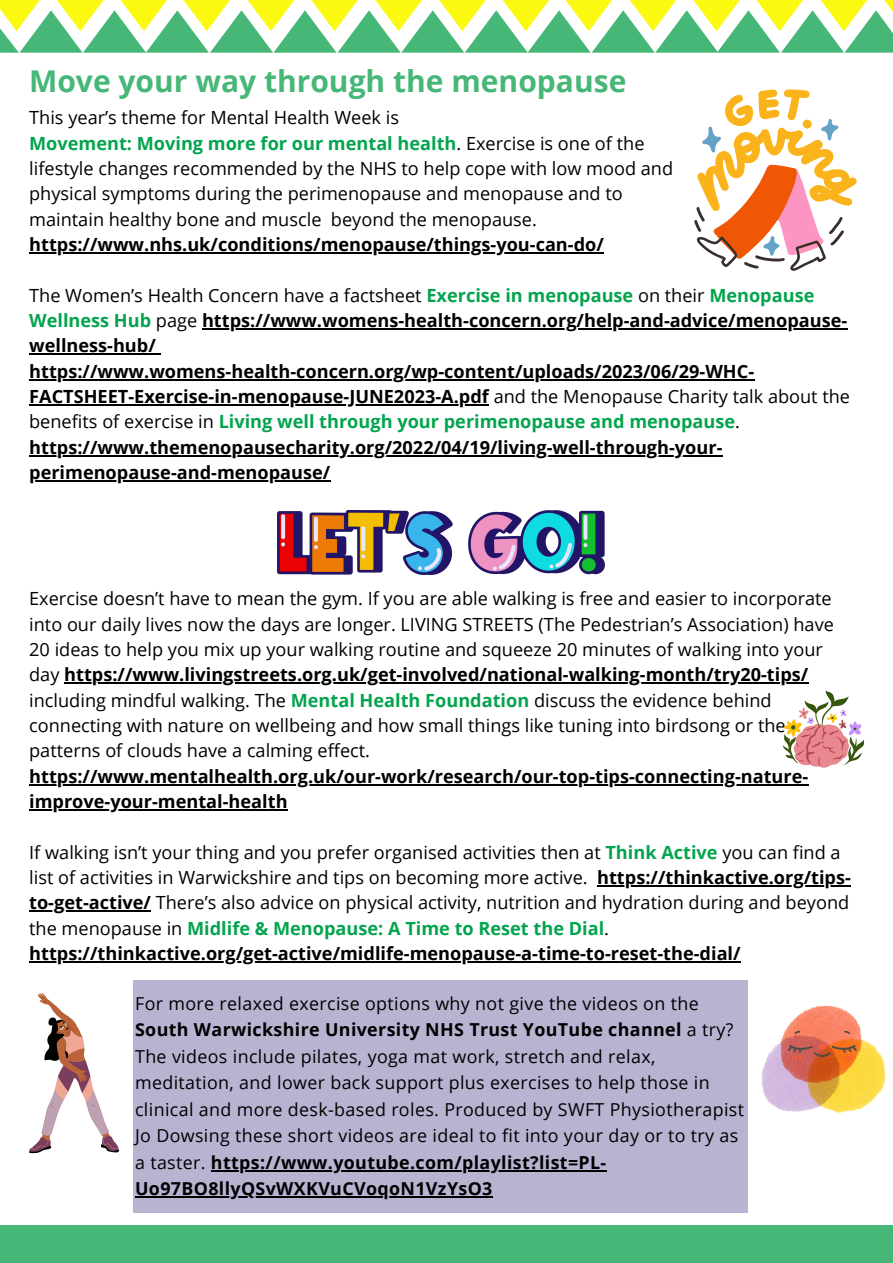
<style>
.page{position:relative;width:893px;height:1263px;background:#fff}
.page>*{position:absolute;margin:0;border:0;box-sizing:border-box;transform-origin:0 0}
.t1{font:700 30px "Open Sans";color:#47b778}
.t2{font:18.15px/25.3px "Open Sans";color:#000}
.t3{font:700 18.15px/25.3px "Open Sans";color:#000}
.t4{font:17.85px/26.4px "Open Sans";letter-spacing:.02em;color:#000}
.s1{font-weight:700;color:#03a44d}
.s2{font-weight:400}
.s3{color:#03a44d}
.s4{font-weight:700}
</style>
<div class="page">
<svg style="left:0;top:0;width:893px;height:53px"></svg>
<div style="left:0;top:1225px;width:893px;height:38px;background:#47b778"></div>
<hr style="left:29px;top:252px;width:575px;height:2px;background:#000">
<hr style="left:202px;top:328px;width:645px;height:2px;background:#000">
<hr style="left:29px;top:353px;width:127px;height:2px;background:#000">
<hr style="left:29px;top:379px;width:725px;height:1px;background:#000">
<hr style="left:29px;top:404px;width:460px;height:2px;background:#000">
<hr style="left:29px;top:455px;width:693px;height:1px;background:#000">
<hr style="left:29px;top:480px;width:301px;height:2px;background:#000">
<hr style="left:64px;top:682px;width:744px;height:2px;background:#000">
<hr style="left:29px;top:784px;width:779px;height:1px;background:#000">
<hr style="left:29px;top:809px;width:259px;height:2px;background:#000">
<hr style="left:597px;top:885px;width:254px;height:2px;background:#000">
<hr style="left:29px;top:910px;width:122px;height:2px;background:#000">
<hr style="left:29px;top:961px;width:711px;height:2px;background:#000">
<svg style="left:694px;top:89px;width:163px;height:182px"></svg>
<svg style="left:783px;top:691px;width:81px;height:77px"></svg>
<img style="left:761px;top:1006px;width:125px;height:106px">
<div style="left:133px;top:980px;width:614px;height:232px;background:#b8b3d1"></div>
<hr style="left:211px;top:1170px;width:395px;height:1px;background:#000">
<hr style="left:135px;top:1196px;width:358px;height:2px;background:#000">
<svg style="left:29px;top:993px;width:90px;height:160px"></svg>
<img style="left:277px;top:511px;width:327px;height:63px">
<h1 class="t1" style="left:29px;top:60px;width:599px">Move your way through the menopause</h1>
<p class="t2" style="left:29px;top:105px;width:645px">This year’s theme for Mental Health Week is<br><span class="s1">Movement: Moving more for our mental health</span>. Exercise is one of the lifestyle changes recommended by the NHS to help cope with low mood and physical symptoms during the perimenopause and menopause and to maintain healthy bone and muscle beyond the menopause.</p>
<p class="t3" style="left:29px;top:231px;width:576px">https://www.nhs.uk/conditions/menopause/things-you-can-do/</p>
<p class="t3" style="left:29px;top:282px;width:822px"><span class="s2">The Women’s Health Concern have a factsheet</span> <span class="s3">Exercise in menopause</span> <span class="s2">on their</span> <span class="s3">Menopause Wellness Hub</span> <span class="s2">page</span> https://www.womens-health-concern.org/help-and-advice/menopause&shy;wellness-hub/ https://www.womens-health-concern.org/wp-content/uploads/2023/06/29-WHC-FACTSHEET-Exercise-in-menopause-JUNE2023-A.pdf <span class="s2">and the Menopause Charity talk about the benefits of exercise in</span> <span class="s3">Living well through your perimenopause and menopause</span><span class="s2">. </span>https://www.themenopausecharity.org/2022/04/19/living-well-through-your&shy;perimenopause-and-menopause/</p>
<p class="t2" style="left:29px;top:586px;width:806px">Exercise doesn’t have to mean the gym. If you are able walking is free and easier to incorporate into our daily lives now the days are longer. LIVING STREETS (The Pedestrian’s Association) have 20 ideas to help you mix up your walking routine and squeeze 20 minutes of walking into your day <span class="s4">https://www.livingstreets.org.uk/get-involved/national-walking-month/try20-tips/ </span>including mindful walking. The <span class="s1">Mental Health Foundation</span> discuss the evidence behind connecting with nature on wellbeing and how small things like tuning into birdsong or the patterns of clouds have a calming effect.</p>
<p class="t3" style="left:29px;top:763px;width:780px">https://www.mentalhealth.org.uk/our-work/research/our-top-tips-connecting-nature&shy;improve-your-mental-health</p>
<p class="t2" style="left:29px;top:839px;width:823px">If walking isn’t your thing and you prefer organised activities then at <span class="s1">Think Active</span> you can find a list of activities in Warwickshire and tips on becoming more active. <span class="s4">https://thinkactive.org/tips&shy;to-get-active/</span> There’s also advice on physical activity, nutrition and hydration during and beyond the menopause in <span class="s1">Midlife &amp; Menopause: A Time to Reset the Dial</span>. <span class="s4">https://thinkactive.org/get-active/midlife-menopause-a-time-to-reset-the-dial/</span></p>
<p class="t4" style="left:135px;top:990px;width:610px">For more relaxed exercise options why not give the videos on the <span class="s4">South Warwickshire University NHS Trust YouTube channel</span> a try?<br>The videos include pilates, yoga mat work, stretch and relax, meditation, and lower back support plus exercises to help those in clinical and more desk-based roles. Produced by SWFT Physiotherapist Jo Dowsing these short videos are ideal to fit into your day or to try as a taster. <span class="s4">https://www.youtube.com/playlist?list=PL-Uo97BO8llyQSvWXKVuCVoqoN1VzYsO3</span></p>
</div>
